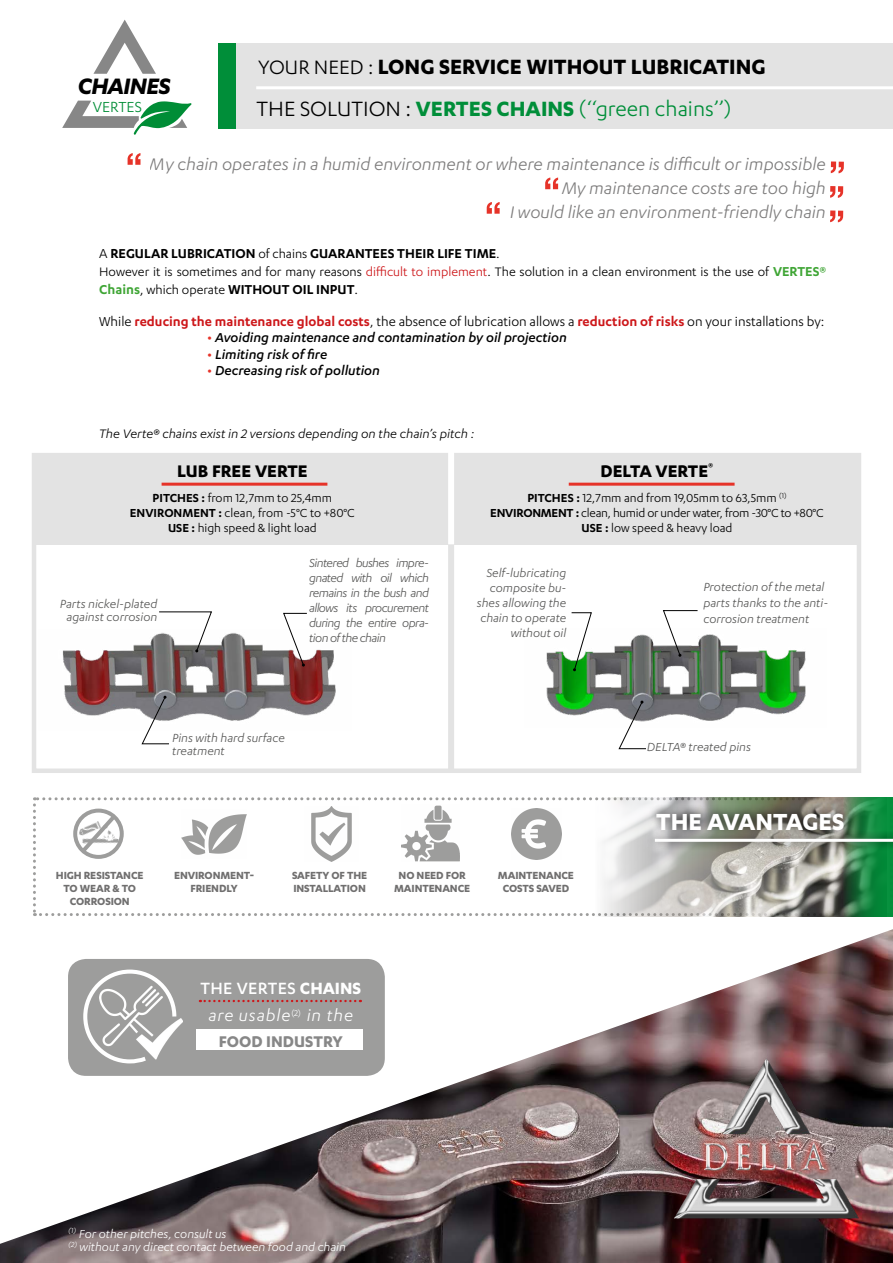
<style>
.page{position:relative;width:893px;height:1263px;background:#fff}
.page>*{position:absolute;margin:0;border:0;box-sizing:border-box;transform-origin:0 0}
.t1{font:700 27px "Karbon";color:#fff}
.t2{font:italic 700 25.95px "Karbon";letter-spacing:-.025em;color:#000}
.t3{font:700 24px/41.1px "Karbon";color:#000}
.t4{font:italic 19.5px/24px "Karbon";color:#555454;text-align:right}
.t5{font:700 19.5px "Karbon";color:#000}
.t6{font:italic 18.9px/27px "Karbon";letter-spacing:.05em;color:#fff;text-align:center}
.t7{font:700 18px "Karbon";color:#878787}
.t8{font:16.95px "Karbon";color:#008d36}
.t9{font:15px/31.5px "Karbon";color:#000}
.t10{font:italic 500 15px "Karbon";color:#000}
.t11{font:600 15px "Karbon";color:#000}
.t12{font:14.25px "Karbon";color:#000}
.t13{font:italic 14.25px "Karbon";color:#000}
.t14{font:italic 13.5px/15px "Karbon";color:#575756}
.t15{font:13.5px/15px "Karbon";color:#000;text-align:center}
.t16{font:italic 13.5px/13.5px "Karbon";color:#fff}
.t17{font:700 12px/13px "Karbon";letter-spacing:-.01em;color:#706f6f;text-align:center}
.s1{font-weight:400;font-size:22.5px}
.s2{font-weight:400}
.s3{color:#008e39}
.s4{font-weight:400;color:#008e39}
.s5{font-weight:400;font-size:14.25px}
.s6{color:#cd171a}
.s7{font-weight:600;font-size:15px;color:#3fa535}
.s8{font-weight:600;color:#3fa535}
.s9{font-size:14.25px}
.s10{font-weight:600}
.s11{font-weight:600;color:#cd171a}
.s12{color:#e63329}
.s13{font-weight:500;font-style:normal}
.s14{font-weight:700;font-style:normal}
</style>
<div class="page">
<div style="left:32px;top:453px;width:829px;height:320px;border:4px solid #e3e3e3"></div>
<div style="left:34px;top:453px;width:825px;height:91px;background:#e3e3e3"></div>
<div style="left:234px;top:44px;width:659px;height:85px;background:#e3e3e3"></div>
<img style="left:0;top:929px;width:893px;height:334px">
<img style="left:634px;top:1042px;width:259px;height:210px">
<hr style="left:256px;top:86px;width:637px;height:3px;background:#fff">
<svg style="left:127px;top:153px;width:13px;height:12px"></svg>
<svg style="left:831px;top:161px;width:13px;height:12px"></svg>
<svg style="left:545px;top:178px;width:13px;height:11px"></svg>
<svg style="left:487px;top:202px;width:13px;height:12px"></svg>
<svg style="left:830px;top:186px;width:13px;height:12px"></svg>
<svg style="left:830px;top:210px;width:13px;height:12px"></svg>
<img style="left:62px;top:633px;width:274px;height:88px">
<img style="left:546px;top:634px;width:260px;height:87px">
<div style="left:448px;top:527px;width:6px;height:245px;background:#e3e3e3"></div>
<svg style="left:158px;top:611px;width:54px;height:41px"></svg>
<svg style="left:141px;top:696px;width:29px;height:48px"></svg>
<svg style="left:283px;top:613px;width:25px;height:53px"></svg>
<hr style="left:162px;top:483px;width:165px;height:3px;background:#e63329">
<svg style="left:571px;top:612px;width:21px;height:59px"></svg>
<svg style="left:618px;top:701px;width:29px;height:48px"></svg>
<svg style="left:662px;top:610px;width:36px;height:47px"></svg>
<svg style="left:33px;top:797px;width:809px;height:119px"></svg>
<svg style="left:283px;top:797px;width:99px;height:64px"></svg>
<svg style="left:81px;top:967px;width:97px;height:173px"></svg>
<svg style="left:122px;top:1005px;width:74px;height:54px;fill:#9d9d9c"></svg>
<svg style="left:200px;top:1000px;width:161px;height:2px"></svg>
<hr style="left:569px;top:483px;width:166px;height:3px;background:#e63329">
<svg style="left:93px;top:20px;width:63px;height:54px"></svg>
<svg style="left:62px;top:101px;width:130px;height:34px"></svg>
<div style="left:448px;top:451px;width:6px;height:93px;background:#fff"></div>
<svg style="left:842px;top:797px;width:51px;height:119px;background:#248347"></svg>
<div style="left:219px;top:44px;width:17px;height:85px;background:#008e39"></div>
<div style="left:646px;top:829px;width:247px;height:22px;background:#000;opacity:.75"></div>
<hr style="left:655px;top:839px;width:238px;height:3px;background:#fff">
<h3 class="t3" style="left:257px;top:46px;width:510px"><span class="s1">YOUR NEED :</span> LONG SERVICE WITHOUT LUBRICATING<br><span class="s2">THE SOLUTION :</span> <span class="s3">VERTES CHAINS</span> <span class="s4">(‘‘green chains’’)</span></h3>
<h3 class="t4" style="left:150px;top:151px;width:677px">My chain operates in a humid environment or where maintenance is difficult or impossible<br>My maintenance costs are too high<br>I would like an environment-friendly chain</h3>
<p class="t11" style="left:99px;top:245px;width:402px"><span class="s2">A</span> REGULAR LUBRICATION <span class="s5">of chains</span> GUARANTEES THEIR LIFE TIME<span class="s2">.</span></p>
<p class="t12" style="left:99px;top:264px;width:729px">However it is sometimes and for many reasons <span class="s6">difficult to implement</span>. The solution in a clean environment is the use of <span class="s7">VERTES®</span></p>
<p class="t9" style="left:99px;top:274px;width:727px"><span class="s8">Chains</span>, <span class="s9">which operate</span> <span class="s10">WITHOUT OIL INPUT</span>.<br>While <span class="s11">reducing the maintenance global costs</span>, the absence of lubrication allows a <span class="s11">reduction of risks</span> on your installations by:</p>
<p class="t10" style="left:207px;top:329px;width:361px"><span class="s12">•</span> Avoiding maintenance and contamination by oil projection</p>
<p class="t10" style="left:207px;top:346px;width:122px"><span class="s12">•</span> Limiting risk of fire</p>
<p class="t10" style="left:207px;top:362px;width:174px"><span class="s12">•</span> Decreasing risk of pollution</p>
<h2 class="t2" style="left:78px;top:71px;width:94px">CHAINES</h2>
<p class="t8" style="left:93px;top:98px;width:51px">VERTES</p>
<p class="t13" style="left:99px;top:426px;width:376px">The Verte® chains exist in 2 versions depending on the chain’s pitch :</p>
<h3 class="t5" style="left:177px;top:460px;width:132px">LUB FREE VERTE</h3>
<p class="t15" style="left:130px;top:490px;width:226px"><span class="s10">PITCHES :</span> from 12,7mm to 25,4mm<br><span class="s10">ENVIRONMENT :</span> clean, from -5°C to +80°C<br><span class="s10">USE :</span> high speed &amp; light load</p>
<h3 class="t5" style="left:600px;top:460px;width:114px">DELTA VERTE<sup>®</sup></h3>
<p class="t15" style="left:490px;top:490px;width:335px"><span class="s10">PITCHES :</span> 12,7mm and from 19,05mm to 63,5mm <sup>(1)<br></sup><span class="s10">ENVIRONMENT :</span> clean, humid or under water, from -30°C to +80°C<br><span class="s10">USE :</span> low speed &amp; heavy load</p>
<p class="t14" style="left:60px;top:596px;width:99px;line-height:13.5px;text-align:center">Parts nickel-plated against corrosion</p>
<p class="t14" style="left:309px;top:555px;width:121px;text-align:justify">Sintered bushes impre&shy;gnated with oil which remains in the bush and allows its procurement during the entire opra&shy;tion of the chain</p>
<p class="t14" style="left:172px;top:730px;width:114px;line-height:13.5px">Pins with hard surface treatment</p>
<p class="t14" style="left:477px;top:565px;width:91px;text-align:right">Self-lubricating composite bu&shy;shes allowing the chain to operate without oil</p>
<p class="t17" style="left:56px;top:869px;width:89px">HIGH RESISTANCE<br>TO WEAR &amp; TO<br>CORROSION</p>
<p class="t17" style="left:174px;top:869px;width:82px">ENVIRONMENT-<br>FRIENDLY</p>
<p class="t17" style="left:394px;top:869px;width:78px">NO NEED FOR<br>MAINTENANCE</p>
<p class="t17" style="left:498px;top:869px;width:78px">MAINTENANCE<br>COSTS SAVED</p>
<p class="t17" style="left:292px;top:869px;width:77px;text-align:left">SAFETY OF THE<br>INSTALLATION</p>
<h3 class="t6" style="left:200px;top:974px;width:162px"><span class="s13">THE VERTES</span> <span class="s14">CHAINS </span>are usable<sup>(2)</sup> in the</h3>
<h3 class="t7" style="left:219px;top:1031px;width:125px">FOOD INDUSTRY</h3>
<p class="t16" style="left:69px;top:1226px;width:279px"><sup>(1)</sup> For other pitches, consult us<br><sup>(2)</sup> without any direct contact between food and chain</p>
<p class="t14" style="left:703px;top:578px;width:126px;line-height:16.2px">Protection of the metal parts thanks to the anti&shy;corrosion treatment</p>
<p class="t14" style="left:647px;top:739px;width:105px">DELTA® treated pins</p>
<h1 class="t1" style="left:656px;top:806px;width:190px">THE AVANTAGES</h1>
</div>
